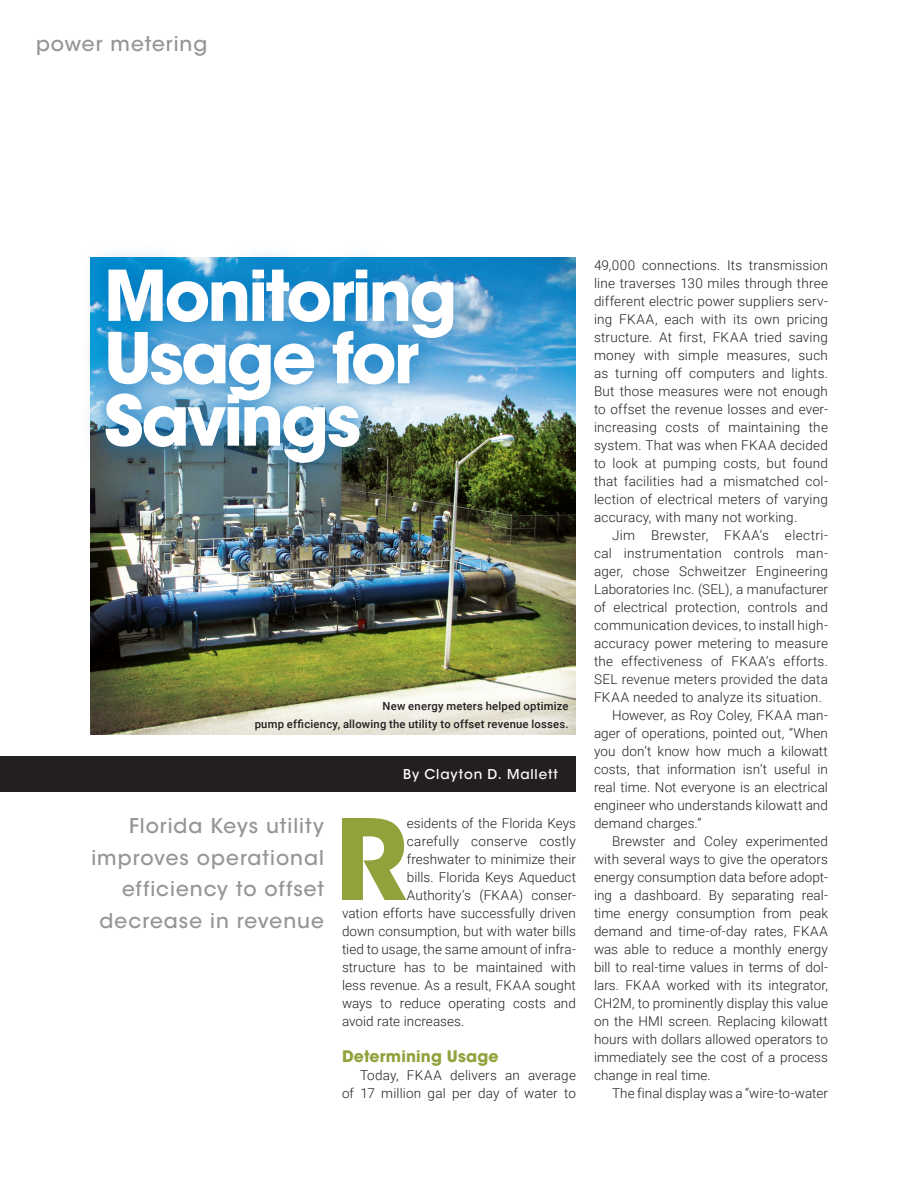
<style>
.page{position:relative;width:918px;height:1188px;background:#fff}
.page>*{position:absolute;margin:0;border:0;box-sizing:border-box;transform-origin:0 0}
.BodyTextDropCap{font:700 110.85px "ITC Avant Garde Std";color:#90a23c}
.Headline{font:700 69.3px/62.4px "ITC Avant Garde Std";letter-spacing:-.045em;color:#fff}
.Deck{font:500 20.25px/31.5px "ITC Avant Garde Std";letter-spacing:.05em;color:#939598;text-align:right}
.Subhead{font:700 15.75px "ITC Avant Garde Std";letter-spacing:.01em;color:#90a23c}
.BodyText{font:300 13.5px/18px "Roboto";letter-spacing:.01em;color:#231f20;text-align:justify}
.BodyTextDropCap-2{font:300 13.5px "Roboto";letter-spacing:.005em;color:#231f20}
.Byline{font:500 13.5px "ITC Avant Garde Std";letter-spacing:.06em;color:#fff}
.t1{font:500 11.25px/18px "Roboto";letter-spacing:.02em;color:#231f20;text-align:right}
</style>
<div class="page">
<div style="left:0;top:756px;width:576px;height:36px;background:#231f20"></div>
<img style="left:90px;top:257px;width:485px;height:478px">
<img style="left:88px;top:252px;width:391px;height:236px">
<p class="Deck" style="left:36px;top:28px;width:173px">power metering</p>
<p class="Headline" style="left:104px;top:264px;width:355px">Monitoring<br>Usage for<br>Savings</p>
<p class="t1" style="left:255px;top:696px;width:315px">New energy meters helped optimize<br>pump efficiency, allowing the utility to offset revenue losses.</p>
<p class="Deck" style="left:91px;top:810px;width:234px">Florida Keys utility improves operational efficiency to offset decrease in revenue</p>
<p class="Byline" style="left:403px;top:766px;width:156px">By Clayton D. Mallett</p>
<p class="BodyTextDropCap" style="left:335px;top:787px;width:74px">R</p>
<p class="BodyTextDropCap-2" style="left:407px;top:814px;width:171px">esidents of the Florida Keys</p>
<p class="BodyTextDropCap-2" style="left:407px;top:832px;width:171px">carefully conserve costly</p>
<p class="BodyTextDropCap-2" style="left:407px;top:850px;width:171px">freshwater to minimize their</p>
<p class="BodyTextDropCap-2" style="left:407px;top:868px;width:171px">bills. Florida Keys Aqueduct</p>
<p class="BodyTextDropCap-2" style="left:407px;top:886px;width:171px">Authority’s (FKAA) conser-</p>
<p class="BodyTextDropCap-2" style="left:342px;top:904px;width:235px">vation efforts have successfully driven</p>
<p class="BodyTextDropCap-2" style="left:342px;top:922px;width:235px">down consumption, but with water bills</p>
<p class="BodyTextDropCap-2" style="left:342px;top:940px;width:235px">tied to usage, the same amount of infra-</p>
<p class="BodyTextDropCap-2" style="left:342px;top:958px;width:236px">structure has to be maintained with</p>
<p class="BodyTextDropCap-2" style="left:342px;top:976px;width:235px">less revenue. As a result, FKAA sought</p>
<p class="BodyTextDropCap-2" style="left:342px;top:994px;width:236px">ways to reduce operating costs and</p>
<p class="BodyTextDropCap-2" style="left:342px;top:1012px;width:124px">avoid rate increases.</p>
<p class="Subhead" style="left:342px;top:1046px;width:158px">Determining Usage</p>
<p class="BodyText" style="left:342px;top:1066px;width:235px;text-align:right">Today, FKAA delivers an average<br>of 17 million gal per day of water to</p>
<p class="BodyText" style="left:594px;top:256px;width:236px">49,000 connections. Its transmission line traverses 130 miles through three different electric power suppliers serv&shy;ing FKAA, each with its own pricing structure. At first, FKAA tried saving money with simple measures, such as turning off computers and lights.<br>But those measures were not enough to offset the revenue losses and ever&shy;increasing costs of maintaining the system. That was when FKAA decided to look at pumping costs, but found that facilities had a mismatched col&shy;lection of electrical meters of varying accuracy, with many not working.</p>
<p class="BodyText" style="left:594px;top:526px;width:236px;text-indent:18px">Jim Brewster, FKAA’s electri&shy;cal instrumentation controls man&shy;ager, chose Schweitzer Engineering Laboratories Inc. (SEL), a manufacturer of electrical protection, controls and communication devices, to install high&shy;accuracy power metering to measure the effectiveness of FKAA’s efforts.<br>SEL revenue meters provided the data FKAA needed to analyze its situation.</p>
<p class="BodyText" style="left:594px;top:706px;width:236px;text-indent:18px">However, as Roy Coley, FKAA man&shy;ager of operations, pointed out, “When you don’t know how much a kilowatt costs, that information isn’t useful in real time. Not everyone is an electrical engineer who understands kilowatt and demand charges.”</p>
<p class="BodyText" style="left:594px;top:832px;width:236px;text-indent:18px">Brewster and Coley experimented with several ways to give the operators energy consumption data before adopt&shy;ing a dashboard. By separating real&shy;time energy consumption from peak demand and time-of-day rates, FKAA was able to reduce a monthly energy bill to real-time values in terms of dol&shy;lars. FKAA worked with its integrator, CH2M, to prominently display this value on the HMI screen. Replacing kilowatt hours with dollars allowed operators to immediately see the cost of a process change in real time.</p>
<p class="BodyText" style="left:612px;top:1084px;width:217px">The final display was a “wire-to-water</p>
</div>
